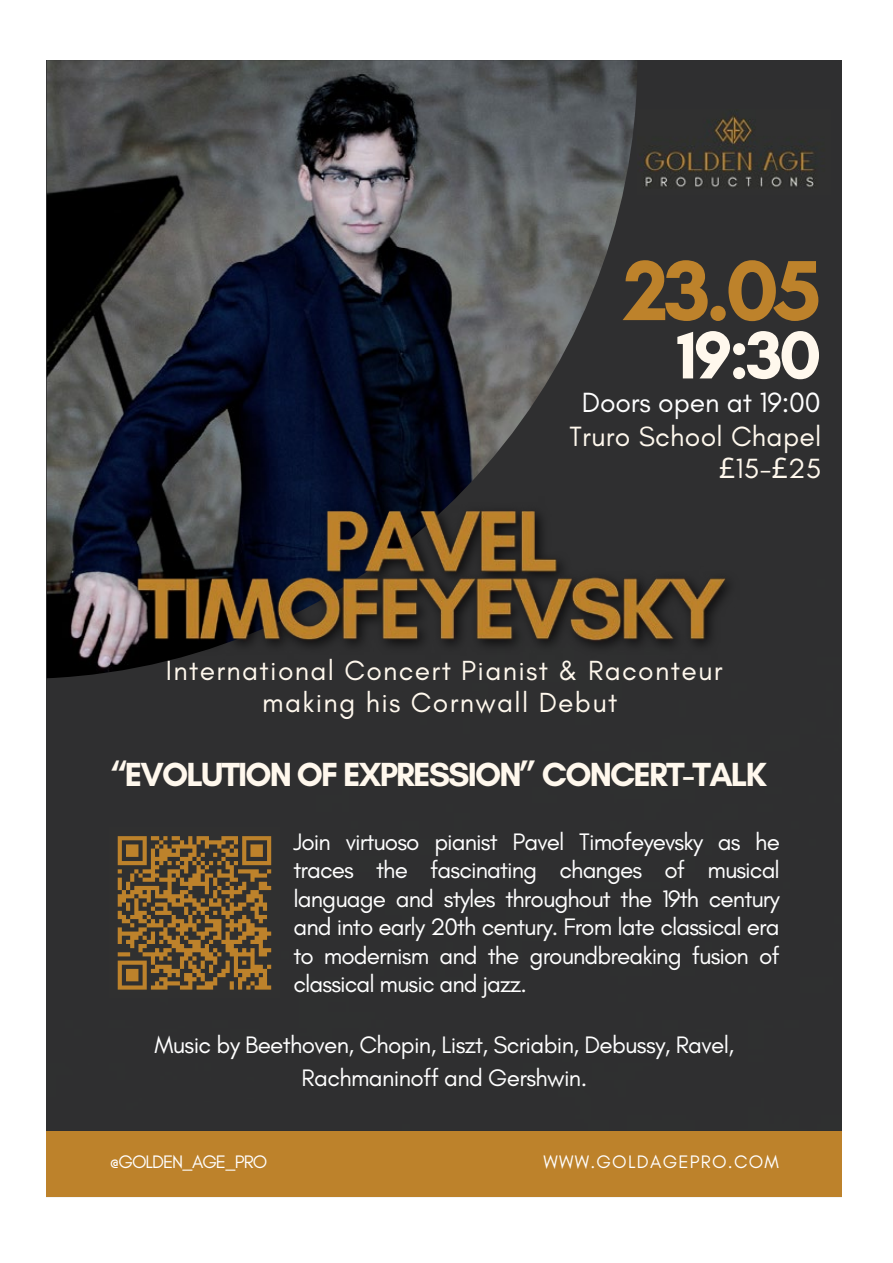
<style>
.page{position:relative;width:893px;height:1263px;background:#fff}
.page>*{position:absolute;margin:0;border:0;box-sizing:border-box;transform-origin:0 0}
.t1{font:700 86.7px "Glacial Indifference";color:#bd822b}
.t2{font:700 68.7px "Glacial Indifference";color:#fff8ed}
.t3{font:700 34.05px "Glacial Indifference";letter-spacing:-.055em;color:#fff8ed}
.t4{font:28.35px/32.4px "Glacial Indifference";letter-spacing:.01em;color:#fff8ed;text-align:right}
.t5{font:28.35px "Glacial Indifference";letter-spacing:-.005em;color:#fff}
.t6{font:28.2px/32.4px "Glacial Indifference";letter-spacing:.045em;color:#fff8ed;text-align:center}
.t7{font:24.3px/28.3px "Glacial Indifference";letter-spacing:-.025em;color:#fff;text-align:justify}
.t8{font:18.45px "Glacial Indifference";letter-spacing:.065em;color:#fff}
.t9{font:18.45px "Glacial Indifference";letter-spacing:-.055em;color:#fff}
.s1{font-family:"Noto Sans"}
</style>
<div class="page">
<div style="left:47px;top:190px;width:795px;height:941px;background:#2f2f30"></div>
<div style="left:47px;top:1131px;width:795px;height:66px;background:#bd822b"></div>
<div style="left:47px;top:60px;width:795px;height:130px;background:#303030"></div>
<img style="left:47px;top:60px;width:590px;height:618px">
<img style="left:122px;top:488px;width:626px;height:173px">
<img style="left:637px;top:115px;width:194px;height:79px">
<div style="left:109px;top:828px;width:170px;height:170px;background:#303030"></div>
<svg style="left:117px;top:836px;width:155px;height:154px"></svg>
<h1 class="t1" style="left:624px;top:237px;width:199px">23.05</h1>
<h2 class="t2" style="left:677px;top:313px;width:146px">19:30</h2>
<p class="t5" style="left:582px;top:387px;width:240px">Doors open at 19:00</p>
<p class="t4" style="left:569px;top:420px;width:253px">Truro School Chapel <span class="s1">£</span>15-<span class="s1">£</span>25</p>
<p class="t6" style="left:166px;top:655px;width:558px">International Concert Pianist &amp; Raconteur making his Cornwall Debut</p>
<h3 class="t3" style="left:109px;top:754px;width:659px">“EVOLUTION OF EXPRESSION” CONCERT-TALK</h3>
<p class="t7" style="left:293px;top:828px;width:488px">Join virtuoso pianist Pavel Timofeyevsky as he traces the fascinating changes of musical language and styles throughout the 19th century and into early 20th century. From late classical era to modernism and the groundbreaking fusion of classical music and jazz.</p>
<p class="t7" style="left:155px;top:1028px;width:581px;line-height:33.5px;text-align:center">Music by Beethoven, Chopin, Liszt, Scriabin, Debussy, Ravel,<br>Rachmaninoff and Gershwin.</p>
<p class="t9" style="left:109px;top:1152px;width:159px">@GOLDEN_AGE_PRO</p>
<p class="t8" style="left:543px;top:1152px;width:237px">WWW.GOLDAGEPRO.COM</p>
</div>
